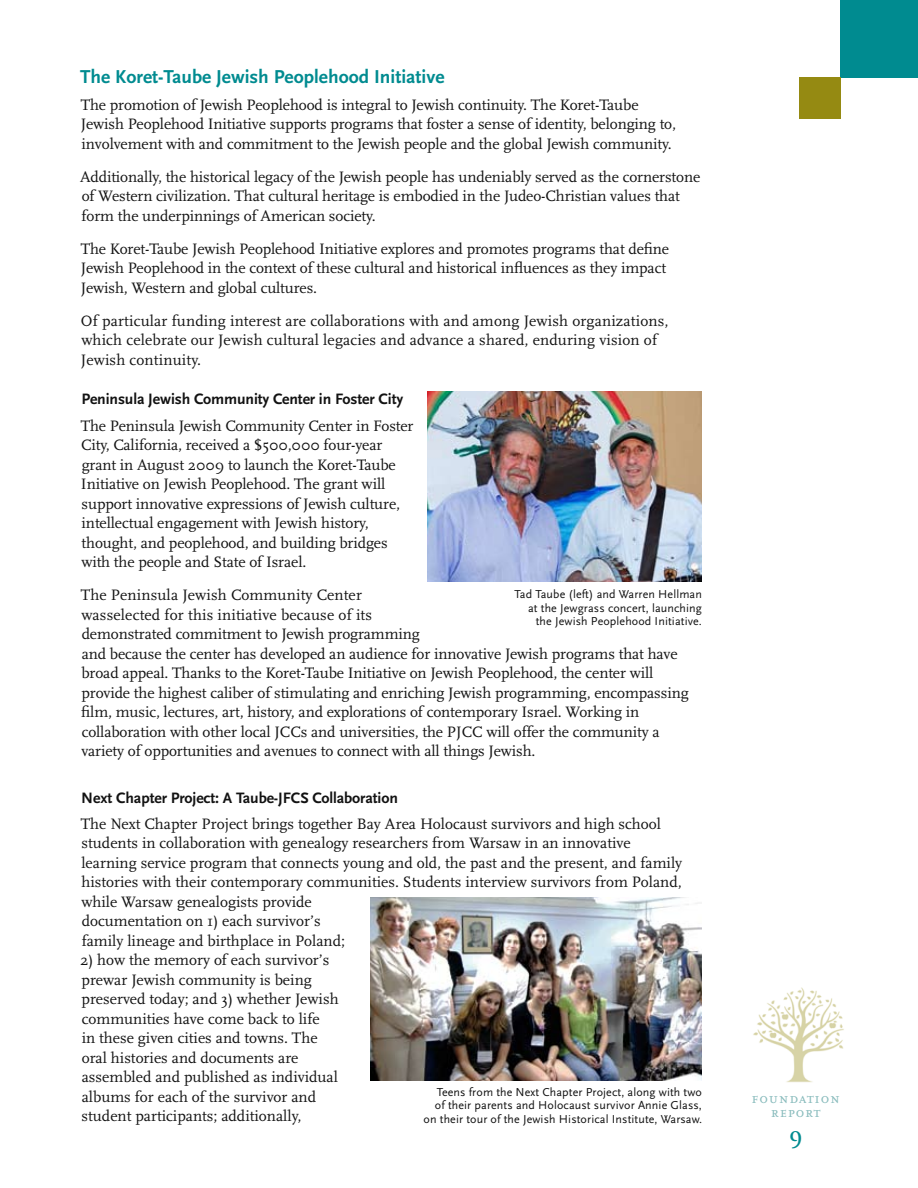
<style>
.page{position:relative;width:918px;height:1188px;background:#fff}
.page>*{position:absolute;margin:0;border:0;box-sizing:border-box;transform-origin:0 0}
.t1{font:25.5px "Scala Figures";color:#008b90}
.t2{font:700 19.5px "Scala Sans";color:#008b90}
.t3{font:15.75px/19.5px "Scala";letter-spacing:-.005em;color:#121212}
.t4{font:700 15.75px "Scala Sans";letter-spacing:-.005em;color:#121212}
.t5{font:15px/13.8px "Scala Caps";letter-spacing:.05em;color:#88bbbc;text-align:center}
.t6{font:12px/13.5px "Scala Sans";letter-spacing:.01em;color:#121212;text-align:right}
</style>
<div class="page">
<img style="left:753px;top:987px;width:91px;height:96px">
<div style="left:840px;top:0;width:78px;height:78px;background:#008b90"></div>
<div style="left:799px;top:77px;width:42px;height:42px;background:#958a12"></div>
<img style="left:371px;top:897px;width:330px;height:184px">
<img style="left:427px;top:392px;width:275px;height:190px">
<p class="t2" style="left:80px;top:66px;width:366px">The Koret-Taube Jewish Peoplehood Initiative</p>
<p class="t3" style="left:81px;top:95px;width:597px">The promotion of Jewish Peoplehood is integral to Jewish continuity. The Koret-Taube<br>Jewish Peoplehood Initiative supports programs that foster a sense of identity, belonging to, involvement with and commitment to the Jewish people and the global Jewish community.</p>
<p class="t3" style="left:80px;top:167px;width:622px">Additionally, the historical legacy of the Jewish people has undeniably served as the cornerstone of Western civilization. That cultural heritage is embodied in the Judeo-Christian values that form the underpinnings of American society.</p>
<p class="t3" style="left:81px;top:239px;width:590px">The Koret-Taube Jewish Peoplehood Initiative explores and promotes programs that define<br>Jewish Peoplehood in the context of these cultural and historical influences as they impact<br>Jewish, Western and global cultures.</p>
<p class="t3" style="left:81px;top:311px;width:589px">Of particular funding interest are collaborations with and among Jewish organizations, which celebrate our Jewish cultural legacies and advance a shared, enduring vision of<br>Jewish continuity.</p>
<p class="t4" style="left:81px;top:391px;width:323px">Peninsula Jewish Community Center in Foster City</p>
<p class="t3" style="left:81px;top:416px;width:334px">The Peninsula Jewish Community Center in Foster City, California, received a $500,000 four-year grant in August 2009 to launch the Koret-Taube Initiative on Jewish Peoplehood. The grant will support innovative expressions of Jewish culture, intellectual engagement with Jewish history, thought, and peoplehood, and building bridges with the people and State of Israel.</p>
<p class="t3" style="left:81px;top:585px;width:609px">The Peninsula Jewish Community Center<br>wasselected for this initiative because of its<br>demonstrated commitment to Jewish programming<br>and because the center has developed an audience for innovative Jewish programs that have broad appeal. Thanks to the Koret-Taube Initiative on Jewish Peoplehood, the center will provide the highest caliber of stimulating and enriching Jewish programming, encompassing film, music, lectures, art, history, and explorations of contemporary Israel. Working in collaboration with other local JCCs and universities, the PJCC will offer the community a variety of opportunities and avenues to connect with all things Jewish.</p>
<p class="t4" style="left:81px;top:789px;width:318px">Next Chapter Project: A Taube-JFCS Collaboration</p>
<p class="t3" style="left:81px;top:814px;width:603px">The Next Chapter Project brings together Bay Area Holocaust survivors and high school students in collaboration with genealogy researchers from Warsaw in an innovative learning service program that connects young and old, the past and the present, and family histories with their contemporary communities. Students interview survivors from Poland, while Warsaw genealogists provide<br>documentation on 1) each survivor’s<br>family lineage and birthplace in Poland;</p>
<p class="t3" style="left:80px;top:951px;width:260px">2) how the memory of each survivor’s prewar Jewish community is being preserved today; and 3) whether Jewish communities have come back to life<br>in these given cities and towns. The oral histories and documents are assembled and published as individual albums for each of the survivor and student participants; additionally,</p>
<p class="t6" style="left:515px;top:588px;width:189px">Tad Taube (left) and Warren Hellman at the Jewgrass concert, launching the Jewish Peoplehood Initiative.</p>
<p class="t6" style="left:424px;top:1085px;width:280px">Teens from the Next Chapter Project, along with two<br>of their parents and Holocaust survivor Annie Glass, on their tour of the Jewish Historical Institute, Warsaw.</p>
<p class="t5" style="left:752px;top:1092px;width:90px">foundation report</p>
<h1 class="t1" style="left:789px;top:1124px;width:14px">9</h1>
</div>
